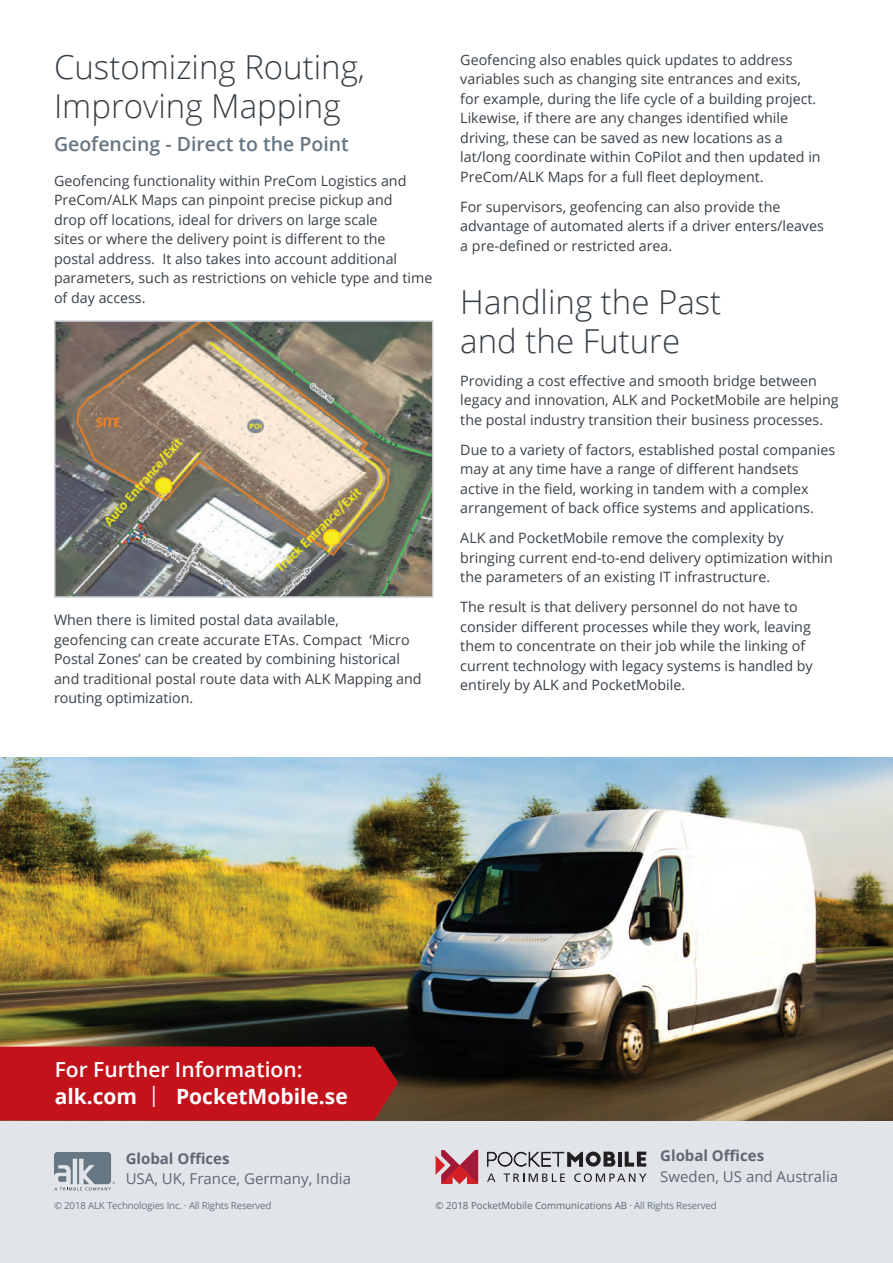
<style>
.page{position:relative;width:893px;height:1263px;background:#fff}
.page>*{position:absolute;margin:0;border:0;box-sizing:border-box;transform-origin:0 0}
.t1{font:300 33px/39px "Open Sans";color:#384047}
.Pullout_Quote{font:700 21px "Open Sans";color:#fff}
.Pullout_Quote-2{font:600 20.85px "Open Sans";color:#fff}
.t2{font:600 19.5px "Open Sans";color:#667582}
.t3{font:15px/20.2px "Open Sans";color:#606673}
.t4{font:700 15px "Open Sans";color:#606673}
.t5{font:14.25px/19.5px "Open Sans";color:#384047}
.t6{font:9.75px "Open Sans";color:#606673}
.t7{font:9.75px "Open Sans";letter-spacing:-.02em;color:#667582}
.s1{font-weight:400}
.s2{font-weight:700}
.s3{color:#667582}
</style>
<div class="page">
<img style="left:57px;top:323px;width:373px;height:272px">
<div style="left:54px;top:320px;width:379px;height:278px;border:2px solid #c6ccd4"></div>
<div style="left:0;top:1117px;width:893px;height:146px;background:#e1e4e8"></div>
<svg style="left:54px;top:1152px;width:61px;height:38px"></svg>
<svg style="left:436px;top:1150px;width:42px;height:34px"></svg>
<hr style="left:618px;top:1151px;width:4px;height:15px;background:#231f20">
<svg style="left:625px;top:1151px;width:21px;height:15px"></svg>
<svg style="left:487px;top:1151px;width:128px;height:16px"></svg>
<svg style="left:487px;top:1173px;width:8px;height:9px"></svg>
<svg style="left:504px;top:1173px;width:61px;height:9px"></svg>
<svg style="left:574px;top:1173px;width:73px;height:9px"></svg>
<img style="left:0;top:758px;width:892px;height:362px">
<div style="left:0;top:1046px;width:398px;height:74px;background:#c4121a"></div>
<p class="t1" style="left:54px;top:47px;width:313px">Customizing Routing,<br>Improving Mapping</p>
<p class="t2" style="left:54px;top:131px;width:296px">Geofencing - Direct to the Point</p>
<p class="t5" style="left:54px;top:171px;width:380px">Geofencing functionality within PreCom Logistics and PreCom/ALK Maps can pinpoint precise pickup and<br>drop off locations, ideal for drivers on large scale<br>sites or where the delivery point is different to the<br>postal address. It also takes into account additional parameters, such as restrictions on vehicle type and time of day access.</p>
<p class="t5" style="left:54px;top:610px;width:369px">When there is limited postal data available,<br>geofencing can create accurate ETAs. Compact ‘Micro Postal Zones’ can be created by combining historical and traditional postal route data with ALK Mapping and routing optimization.</p>
<p class="t5" style="left:460px;top:50px;width:357px">Geofencing also enables quick updates to address variables such as changing site entrances and exits, for example, during the life cycle of a building project.</p>
<p class="t5" style="left:460px;top:108px;width:329px">Likewise, if there are any changes identified while driving, these can be saved as new locations as a</p>
<p class="t5" style="left:460px;top:147px;width:362px">lat/long coordinate within CoPilot and then updated in<br>PreCom/ALK Maps for a full fleet deployment.</p>
<p class="t5" style="left:460px;top:197px;width:365px">For supervisors, geofencing can also provide the advantage of automated alerts if a driver enters/leaves a pre-defined or restricted area.</p>
<p class="t1" style="left:460px;top:282px;width:262px">Handling the Past and the Future</p>
<p class="t5" style="left:460px;top:371px;width:380px">Providing a cost effective and smooth bridge between legacy and innovation, ALK and PocketMobile are helping the postal industry transition their business processes.</p>
<p class="t5" style="left:460px;top:440px;width:376px">Due to a variety of factors, established postal companies may at any time have a range of different handsets active in the field, working in tandem with a complex arrangement of back office systems and applications.</p>
<p class="t5" style="left:460px;top:528px;width:374px">ALK and PocketMobile remove the complexity by bringing current end-to-end delivery optimization within the parameters of an existing IT infrastructure.</p>
<p class="t5" style="left:460px;top:597px;width:354px">The result is that delivery personnel do not have to consider different processes while they work, leaving them to concentrate on their job while the linking of current technology with legacy systems is handled by entirely by ALK and PocketMobile.</p>
<p class="Pullout_Quote-2" style="left:55px;top:1055px;width:249px">For Further Information:</p>
<p class="Pullout_Quote" style="left:55px;top:1082px;width:295px">alk.com <span class="s1">|</span> PocketMobile.se</p>
<p class="t3" style="left:126px;top:1148px;width:227px"><span class="s2">Global Offices<br></span>USA, UK, France, Germany, India</p>
<p class="t7" style="left:54px;top:1199px;width:219px">© 2018 ALK Technologies Inc. · All Rights Reserved</p>
<p class="t4" style="left:660px;top:1145px;width:105px">Global Offices</p>
<p class="t3" style="left:660px;top:1166px;width:179px">Sweden, US and Australia</p>
<p class="t6" style="left:436px;top:1199px;width:283px">© 2018 PocketMobile Communications AB <span class="s3">· All Rights Reserved</span></p>
</div>
